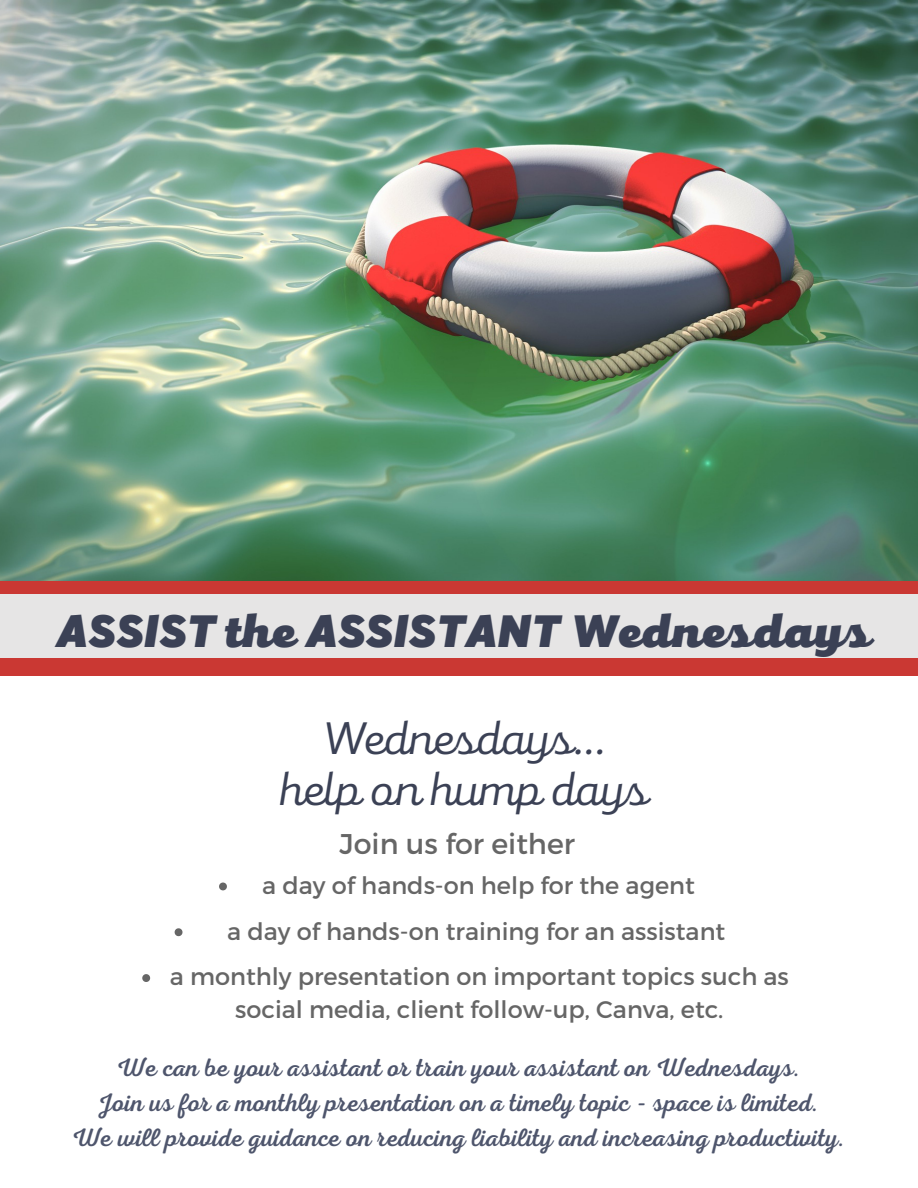
<style>
.page{position:relative;width:918px;height:1188px;background:#fff}
.page>*{position:absolute;margin:0;border:0;box-sizing:border-box;transform-origin:0 0}
.t1{font:900 47.25px "Mixa";color:#3b4155}
.t2{font:47.25px/51.8px "Mixa";color:#3b4155;text-align:center}
.t3{font:28.5px "Montserrat";color:#666}
.t4{font:25.5px/34.8px "Nexa Script";color:#4e556c;text-align:center}
.t5{font:24px/45.8px "Montserrat";color:#666;text-align:center}
</style>
<div class="page">
<img style="left:0;top:0;width:918px;height:590px">
<div style="left:0;top:581px;width:917px;height:94px;background:#ca3833"></div>
<div style="left:0;top:594px;width:918px;height:63px;background:#e6e5e5"></div>
<svg style="left:175px;top:928px;width:8px;height:8px"></svg>
<svg style="left:142px;top:974px;width:8px;height:8px"></svg>
<svg style="left:219px;top:883px;width:8px;height:7px"></svg>
<h1 class="t1" style="left:56px;top:599px;width:817px">ASSIST the ASSISTANT Wednesdays</h1>
<h1 class="t2" style="left:280px;top:709px;width:370px">Wednesdays... help on hump days</h1>
<p class="t3" style="left:340px;top:825px;width:237px">Join us for either</p>
<p class="t5" style="left:262px;top:861px;width:434px">a day of hands-on help for the agent</p>
<p class="t5" style="left:170px;top:907px;width:621px">a day of hands-on training for an assistant<br>a monthly presentation on important topics such as</p>
<p class="t5" style="left:235px;top:985px;width:490px">social media, client follow-up, Canva, etc.</p>
<p class="t4" style="left:71px;top:1051px;width:775px">We can be your assistant or train your assistant on Wednesdays.<br>Join us for a monthly presentation on a timely topic - space is limited.<br>We will provide guidance on reducing liability and increasing productivity.</p>
</div>
